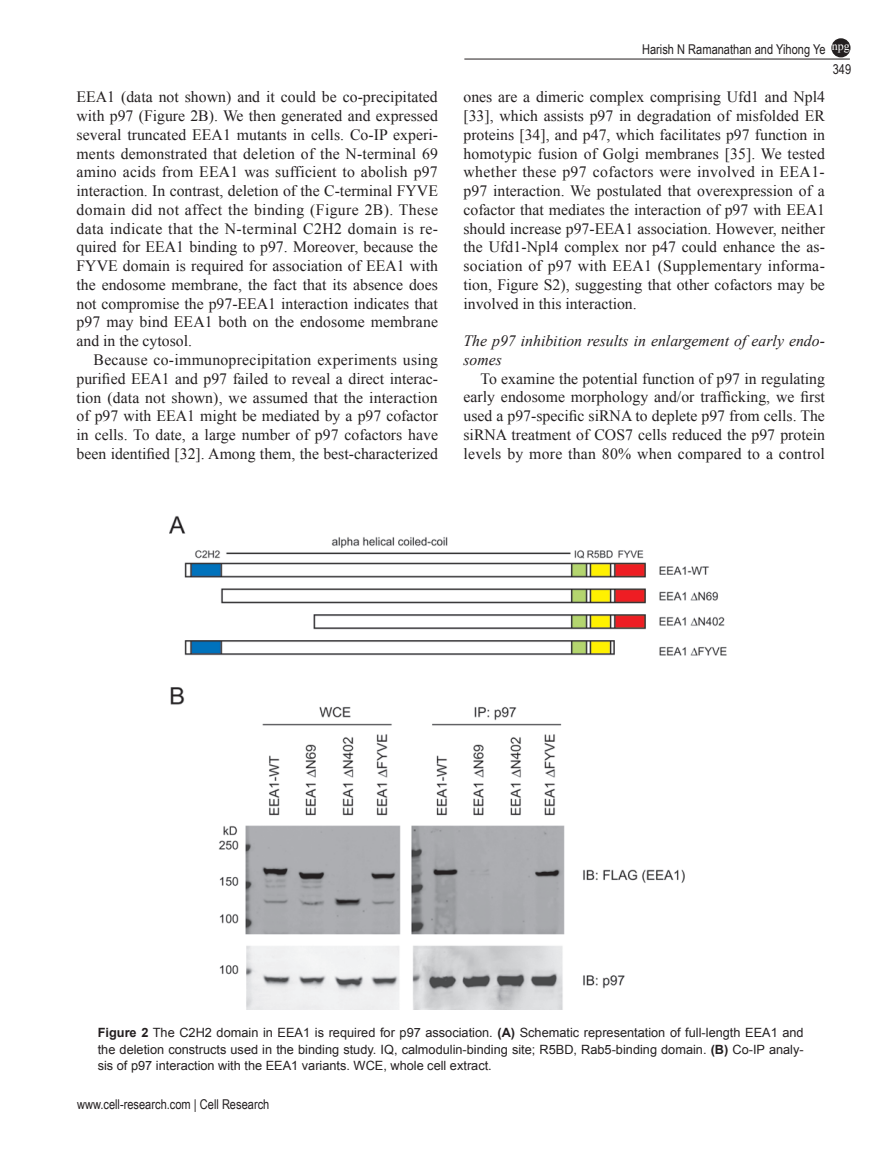
<style>
.page{position:relative;width:893px;height:1170px;background:#fff}
.page>*{position:absolute;margin:0;border:0;box-sizing:border-box;transform-origin:0 0}
.t1{font:15.75px/18.8px "Times New Roman";color:#231f20;text-align:justify}
.t2{font:italic 15.75px/18.8px "Times New Roman";color:#231f20}
.t3{font:13.5px "Arial Narrow";color:#231f20}
.t4{font:12.75px/16.5px "Arial";color:#231f20;text-align:justify}
.t5{font:12px "Times New Roman";color:#fff}
.s1{font-weight:700}
</style>
<div class="page">
<hr style="left:464px;top:59px;width:386px;height:1px;background:#231f20">
<div style="left:832px;top:39px;width:18px;height:18px;background:#231f20;border-radius:50%"></div>
<div style="left:831px;top:38px;width:19px;height:19px;border:2px solid #231f20;border-radius:50%"></div>
<img style="left:169px;top:516px;width:558px;height:493px">
<p class="t5" style="left:832px;top:38px;width:19px">npg</p>
<p class="t3" style="left:642px;top:40px;width:185px">Harish N Ramanathan and Yihong Ye</p>
<p class="t1" style="left:77px;top:88px;width:363px">EEA1 (data not shown) and it could be co-precipitated with p97 (Figure 2B). We then generated and expressed several truncated EEA1 mutants in cells. Co-IP experi&shy;ments demonstrated that deletion of the N-terminal 69 amino acids from EEA1 was sufficient to abolish p97 interaction. In contrast, deletion of the C-terminal FYVE domain did not affect the binding (Figure 2B). These data indicate that the N-terminal C2H2 domain is re&shy;quired for EEA1 binding to p97. Moreover, because the FYVE domain is required for association of EEA1 with the endosome membrane, the fact that its absence does not compromise the p97-EEA1 interaction indicates that p97 may bind EEA1 both on the endosome membrane and in the cytosol.</p>
<p class="t1" style="left:77px;top:350px;width:363px;text-indent:17px">Because co-immunoprecipitation experiments using purified EEA1 and p97 failed to reveal a direct interac&shy;tion (data not shown), we assumed that the interaction of p97 with EEA1 might be mediated by a p97 cofactor in cells. To date, a large number of p97 cofactors have been identified [32]. Among them, the best-characterized</p>
<p class="t1" style="left:463px;top:87px;width:363px">ones are a dimeric complex comprising Ufd1 and Npl4 [33], which assists p97 in degradation of misfolded ER proteins [34], and p47, which facilitates p97 function in homotypic fusion of Golgi membranes [35]. We tested whether these p97 cofactors were involved in EEA1- p97 interaction. We postulated that overexpression of a cofactor that mediates the interaction of p97 with EEA1 should increase p97-EEA1 association. However, neither the Ufd1-Npl4 complex nor p47 could enhance the as&shy;sociation of p97 with EEA1 (Supplementary informa&shy;tion, Figure S2), suggesting that other cofactors may be involved in this interaction.</p>
<p class="t2" style="left:463px;top:331px;width:363px">The p97 inhibition results in enlargement of early endo&shy;somes</p>
<p class="t1" style="left:463px;top:369px;width:363px;text-indent:17px">To examine the potential function of p97 in regulating early endosome morphology and/or trafficking, we first used a p97-specific siRNA to deplete p97 from cells. The siRNA treatment of COS7 cells reduced the p97 protein levels by more than 80% when compared to a control</p>
<p class="t3" style="left:833px;top:59px;width:20px">349</p>
<p class="t4" style="left:98px;top:1024px;width:707px"><span class="s1">Figure 2</span> The C2H2 domain in EEA1 is required for p97 association. <span class="s1">(A)</span> Schematic representation of full-length EEA1 and the deletion constructs used in the binding study. IQ, calmodulin-binding site; R5BD, Rab5-binding domain. <span class="s1">(B)</span> Co-IP analy&shy;sis of p97 interaction with the EEA1 variants. WCE, whole cell extract.</p>
<p class="t3" style="left:77px;top:1094px;width:194px">www.cell-research.com | Cell Research</p>
</div>
